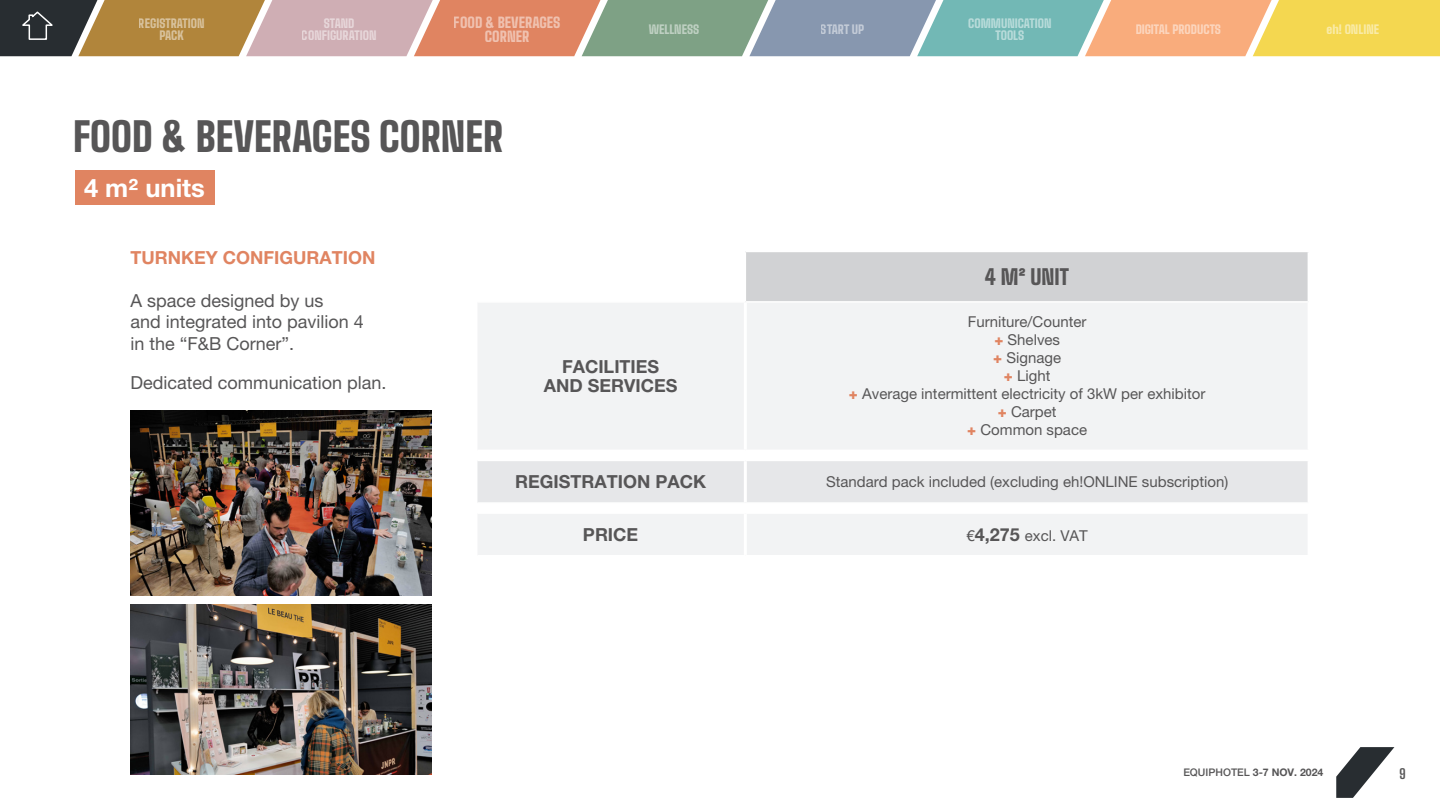
<style>
.page{position:relative;width:1440px;height:810px;background:#fff}
.page>*{position:absolute;margin:0;border:0;box-sizing:border-box;transform-origin:0 0}
.t1{font:900 39.75px "Big Shoulders Text";color:#575657}
.t2{font:700 25.5px "Helvetica Neue LT Pro";color:#fff}
.t3{font:900 21px "Big Shoulders Text";color:#575657}
.t4{font:18px/21.6px "Helvetica Neue LT Pro";color:#575657}
.t5{font:700 18px/19.5px "Helvetica Neue LT Pro";color:#575657;text-align:center}
.t6{font:700 18px "Helvetica Neue LT Pro";color:#e08461}
.t7{font:15px/18px "Helvetica Neue LT Pro";color:#575657;text-align:center}
.t8{font:900 14.25px/13.5px "Big Shoulders Text";color:#fff;text-align:center}
.t9{font:700 13.5px "Big Shoulders Text";color:#575657}
.t10{font:900 12px/12px "Big Shoulders Text";color:#fff;text-align:center}
.t11{font:700 10.5px "Helvetica Neue LT Pro";color:#575657}
.s1{font-weight:800;color:#e08461}
.s2{font-weight:700;font-size:18px}
.s3{font-weight:500}
</style>
<div class="page">
<svg style="left:1336px;top:747px;width:58px;height:51px"></svg>
<div style="left:745px;top:251px;width:563px;height:51px;background:#d1d2d4"></div>
<div style="left:478px;top:303px;width:829px;height:252px;background:#f2f3f4"></div>
<hr style="left:745px;top:251px;width:564px;height:1px;background:#fff">
<hr style="left:745px;top:252px;width:1px;height:49px;background:#fff">
<hr style="left:745px;top:301px;width:564px;height:2px;background:#fff">
<hr style="left:477px;top:450px;width:268px;height:1px;background:#fff">
<hr style="left:745px;top:450px;width:564px;height:1px;background:#fff">
<svg style="left:477px;top:451px;width:831px;height:61px"></svg>
<hr style="left:477px;top:512px;width:268px;height:2px;background:#fff">
<hr style="left:745px;top:512px;width:564px;height:2px;background:#fff">
<hr style="left:744px;top:303px;width:3px;height:147px;background:#fff">
<hr style="left:744px;top:461px;width:3px;height:41px;background:#fff">
<hr style="left:744px;top:514px;width:3px;height:41px;background:#fff">
<div style="left:75px;top:170px;width:139px;height:35px;background:#e08461"></div>
<svg style="left:0;top:0;width:1440px;height:56px;background:#b2a180"></svg>
<img style="left:131px;top:604px;width:301px;height:170px">
<img style="left:131px;top:410px;width:301px;height:185px">
<p class="t8" style="left:454px;top:14px;width:108px">FOOD &amp; BEVERAGES<br>CORNER</p>
<p class="t10" style="left:139px;top:16px;width:67px">REGISTRATION<br>PACK</p>
<p class="t10" style="left:302px;top:16px;width:76px">STAND<br>CONFIGURATION</p>
<p class="t10" style="left:649px;top:22px;width:52px">WELLNESS</p>
<p class="t10" style="left:821px;top:22px;width:45px">START UP</p>
<p class="t10" style="left:1135px;top:22px;width:87px">DIGITAL PRODUCTS</p>
<p class="t10" style="left:968px;top:16px;width:85px">COMMUNICATION<br>TOOLS</p>
<p class="t10" style="left:1327px;top:22px;width:54px">eh! ONLINE</p>
<h1 class="t1" style="left:73px;top:103px;width:432px">FOOD &amp; BEVERAGES CORNER</h1>
<h2 class="t2" style="left:84px;top:172px;width:122px">4 m² units</h2>
<p class="t6" style="left:131px;top:246px;width:246px">TURNKEY CONFIGURATION</p>
<p class="t4" style="left:131px;top:289px;width:235px">A space designed by us<br>and integrated into pavilion 4 in the “F&amp;B Corner”.</p>
<p class="t4" style="left:131px;top:371px;width:257px">Dedicated communication plan.</p>
<p class="t5" style="left:544px;top:356px;width:135px">FACILITIES<br>AND SERVICES</p>
<h3 class="t3" style="left:985px;top:259px;width:86px">4 M² UNIT</h3>
<p class="t7" style="left:849px;top:313px;width:358px">Furniture/Counter<br><span class="s1">+</span> Shelves<br><span class="s1">+</span> Signage<br><span class="s1">+</span> Light<br><span class="s1">+</span> Average intermittent electricity of 3kW per exhibitor <span class="s1">+</span> Carpet<br><span class="s1">+</span> Common space</p>
<p class="t5" style="left:515px;top:472px;width:192px">REGISTRATION PACK</p>
<p class="t7" style="left:826px;top:473px;width:404px">Standard pack included (excluding eh!ONLINE subscription)</p>
<p class="t5" style="left:583px;top:524px;width:57px">PRICE</p>
<p class="t7" style="left:967px;top:526px;width:123px">€<span class="s2">4,275</span> excl. VAT</p>
<p class="t11" style="left:1183px;top:766px;width:142px"><span class="s3">EQUIPHOTEL</span> 3-7 NOV. 2024</p>
<p class="t9" style="left:1399px;top:763px;width:8px">9</p>
</div>
